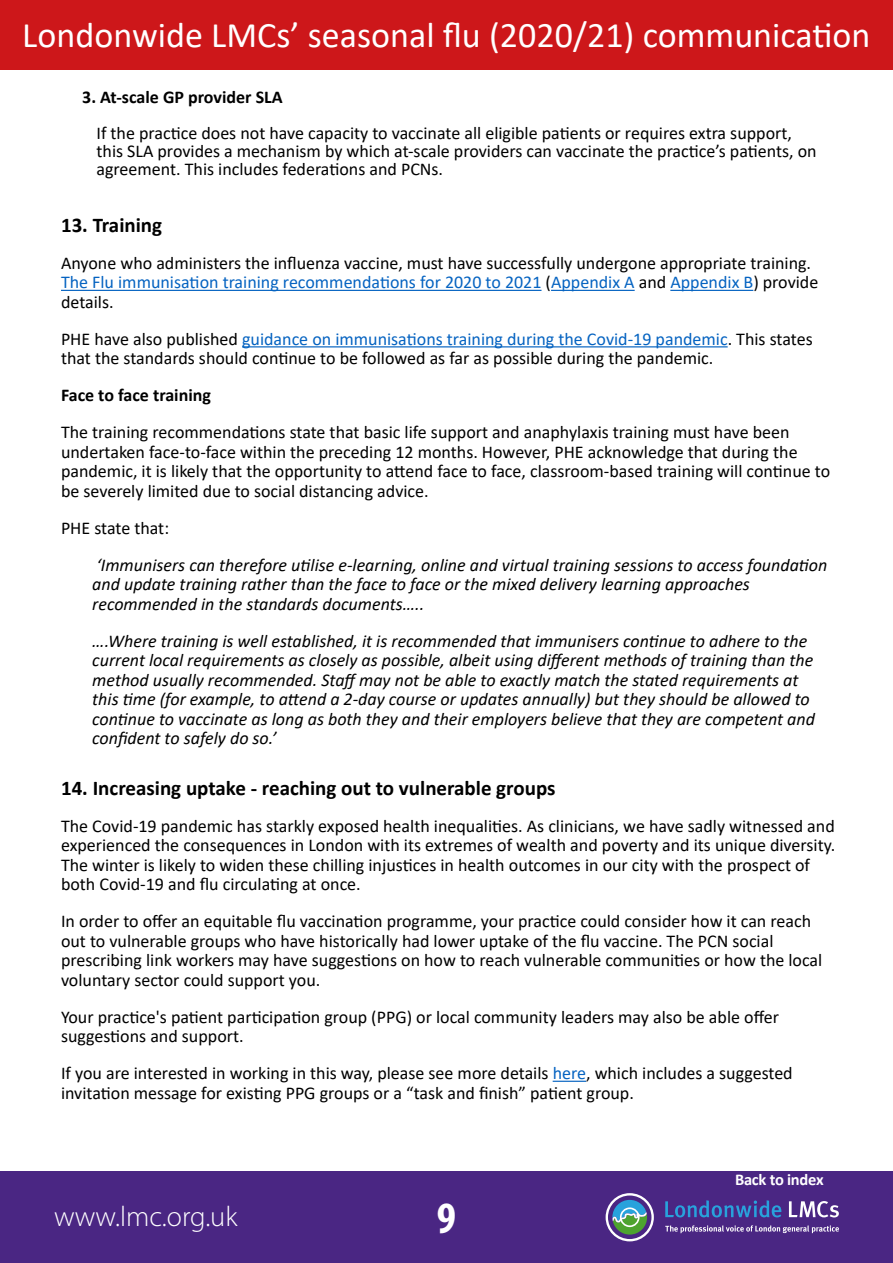
<style>
.page{position:relative;width:893px;height:1263px;background:#fff}
.page>*{position:absolute;margin:0;border:0;box-sizing:border-box;transform-origin:0 0}
.t1{font:700 condensed 45px "Myriad Pro";color:#fff}
.t2{font:36px "Calibri";color:#fff}
.t3{font:300 28.5px "Myriad Pro";color:#fff}
.t4{font:700 21px "Calibri";color:#000}
.t5{font:18px/19.5px "Calibri";color:#000}
.t6{font:italic 18px/19.5px "Calibri";color:#000}
.t7{font:700 18px "Calibri";color:#000}
.t8{font:700 16.5px "Calibri";letter-spacing:-.015em;color:#fff}
.s1{color:#0563c1}
</style>
<div class="page">
<div style="left:0;top:1171px;width:893px;height:92px;background:#4a2683"></div>
<svg style="left:665px;top:1225px;width:174px;height:8px"></svg>
<svg style="left:665px;top:1200px;width:116px;height:17px"></svg>
<svg style="left:789px;top:1201px;width:50px;height:16px"></svg>
<svg style="left:606px;top:1193px;width:48px;height:48px"></svg>
<hr style="left:61px;top:290px;width:480px;height:1px;background:#0563c1">
<hr style="left:551px;top:290px;width:84px;height:1px;background:#0563c1">
<hr style="left:670px;top:290px;width:83px;height:1px;background:#0563c1">
<hr style="left:242px;top:346px;width:486px;height:1px;background:#0563c1">
<hr style="left:553px;top:1081px;width:33px;height:1px;background:#0563c1">
<div style="left:0;top:0;width:893px;height:69px;background:#cd171a"></div>
<h2 class="t2" style="left:22px;top:10px;width:850px">Londonwide LMCs’ seasonal flu (2020/21) communication</h2>
<p class="t7" style="left:82px;top:84px;width:202px">3. At-scale GP provider SLA</p>
<p class="t5" style="left:97px;top:123px;width:722px;line-height:18px">If the practice does not have capacity to vaccinate all eligible patients or requires extra support, this SLA provides a mechanism by which at-scale providers can vaccinate the practice’s patients, on agreement. This includes federations and PCNs.</p>
<p class="t4" style="left:61px;top:210px;width:103px">13. Training</p>
<p class="t5" style="left:61px;top:253px;width:759px">Anyone who administers the influenza vaccine, must have successfully undergone appropriate training.<br><span class="s1">The Flu immunisation training recommendations for 2020 to 2021</span> (<span class="s1">Appendix A</span> and <span class="s1">Appendix B</span>) provide details.</p>
<p class="t5" style="left:61px;top:329px;width:753px">PHE have also published <span class="s1">guidance on immunisations training during the Covid-19 pandemic</span>. This states that the standards should continue to be followed as far as possible during the pandemic.</p>
<p class="t7" style="left:61px;top:383px;width:151px">Face to face training</p>
<p class="t5" style="left:61px;top:422px;width:771px">The training recommendations state that basic life support and anaphylaxis training must have been undertaken face-to-face within the preceding 12 months. However, PHE acknowledge that during the pandemic, it is likely that the opportunity to attend face to face, classroom-based training will continue to be severely limited due to social distancing advice.</p>
<p class="t5" style="left:61px;top:518px;width:110px">PHE state that:</p>
<p class="t6" style="left:92px;top:554px;width:737px">‘Immunisers can therefore utilise e-learning, online and virtual training sessions to access foundation and update training rather than the face to face or the mixed delivery learning approaches recommended in the standards documents…..</p>
<p class="t6" style="left:92px;top:630px;width:724px">….Where training is well established, it is recommended that immunisers continue to adhere to the current local requirements as closely as possible, albeit using different methods of training than the method usually recommended. Staff may not be able to exactly match the stated requirements at this time (for example, to attend a 2-day course or updates annually) but they should be allowed to continue to vaccinate as long as both they and their employers believe that they are competent and confident to safely do so.’</p>
<p class="t4" style="left:61px;top:773px;width:496px">14. Increasing uptake - reaching out to vulnerable groups</p>
<p class="t5" style="left:61px;top:815px;width:776px">The Covid-19 pandemic has starkly exposed health inequalities. As clinicians, we have sadly witnessed and experienced the consequences in London with its extremes of wealth and poverty and its unique diversity.<br>The winter is likely to widen these chilling injustices in health outcomes in our city with the prospect of both Covid-19 and flu circulating at once.</p>
<p class="t5" style="left:61px;top:911px;width:763px">In order to offer an equitable flu vaccination programme, your practice could consider how it can reach out to vulnerable groups who have historically had lower uptake of the flu vaccine. The PCN social prescribing link workers may have suggestions on how to reach vulnerable communities or how the local voluntary sector could support you.</p>
<p class="t5" style="left:61px;top:1006px;width:719px">Your practice's patient participation group (PPG) or local community leaders may also be able offer suggestions and support.</p>
<p class="t5" style="left:61px;top:1063px;width:733px">If you are interested in working in this way, please see more details <span class="s1">here</span>, which includes a suggested invitation message for existing PPG groups or a “task and finish” patient group.</p>
<h3 class="t3" style="left:54px;top:1200px;width:185px">www.lmc.org.uk</h3>
<h1 class="t1" style="left:437px;top:1190px;width:21px">9</h1>
<p class="t8" style="left:735px;top:1168px;width:90px">Back to index</p>
</div>
